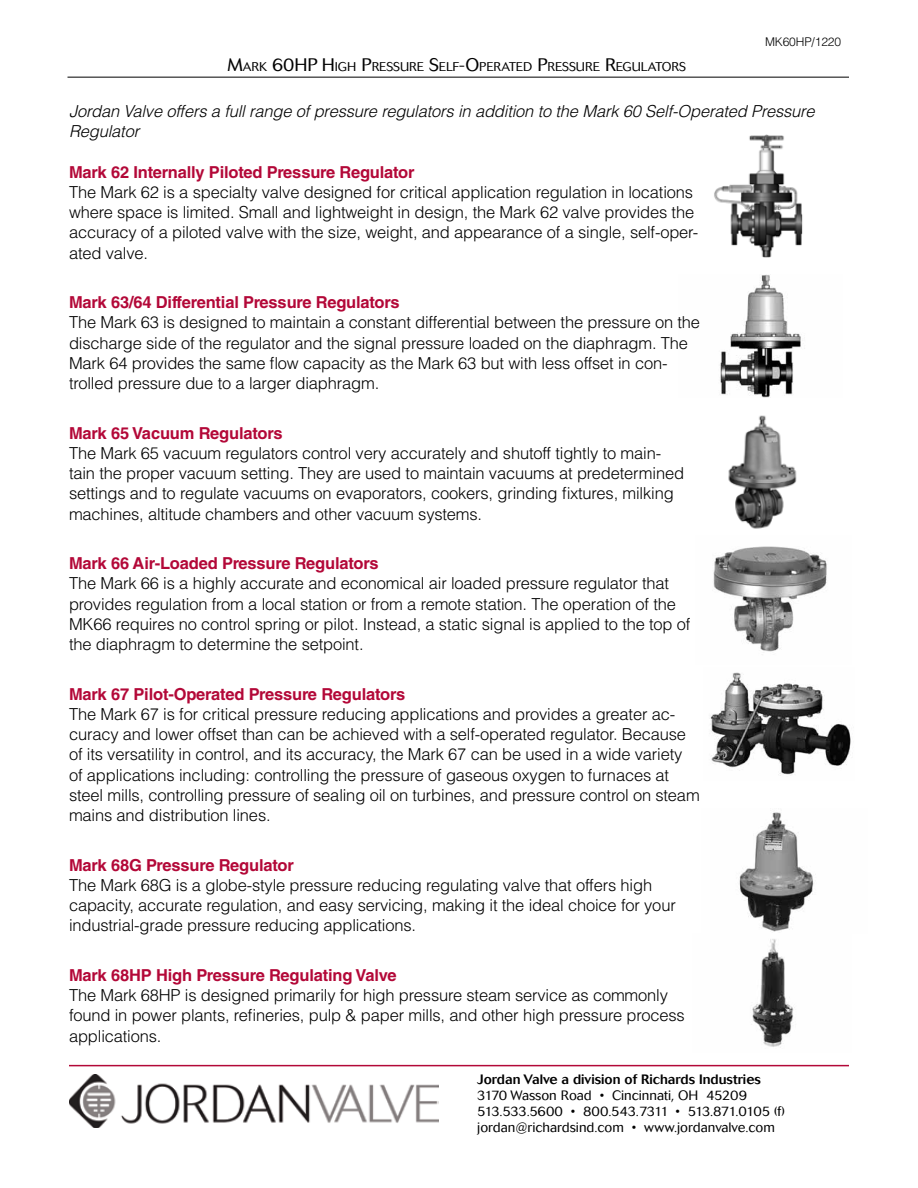
<style>
.page{position:relative;width:918px;height:1188px;background:#fff}
.page>*{position:absolute;margin:0;border:0;box-sizing:border-box;transform-origin:0 0}
.t1{font:300 16.5px/20.2px "Helvetica LT Std";letter-spacing:-.01em;color:#000}
.t2{font:700 16.5px "Helvetica LT Std";letter-spacing:-.01em;color:#b30838}
.t3{font:italic 300 16.5px/20.2px "Helvetica LT Std";letter-spacing:-.01em;color:#000}
.t4{font:300 13.5px/16.2px "Cosmos BQ";color:#000}
.t5{font:500 13.5px "Cosmos BQ";color:#000}
.t6{font:300 12.6px "Cosmos BQ";color:#000}
.t7{font:300 12px "Helvetica LT Std";letter-spacing:-.01em;color:#000}
.s1{font-size:18px}
</style>
<div class="page">
<img style="left:710px;top:672px;width:141px;height:103px">
<img style="left:713px;top:546px;width:114px;height:106px">
<img style="left:714px;top:135px;width:89px;height:123px">
<img style="left:720px;top:274px;width:85px;height:123px">
<hr style="left:69px;top:1065px;width:780px;height:1px;background:#b30838">
<hr style="left:68px;top:77px;width:781px;height:1px;background:#000">
<img style="left:728px;top:415px;width:69px;height:114px">
<img style="left:739px;top:812px;width:75px;height:120px">
<img style="left:752px;top:939px;width:42px;height:108px">
<img style="left:69px;top:1075px;width:369px;height:53px">
<p class="t6" style="left:227px;top:59px;width:460px"><span class="s1">M</span>ARK <span class="s1">60HP H</span>IGH <span class="s1">P</span>RESSURE <span class="s1">S</span>ELF<span class="s1">-O</span>PERATED <span class="s1">P</span>RESSURE <span class="s1">R</span>EGULATORS</p>
<p class="t7" style="left:765px;top:37px;width:78px">MK60HP/1220</p>
<p class="t3" style="left:69px;top:102px;width:747px">Jordan Valve offers a full range of pressure regulators in addition to the Mark 60 Self-Operated Pressure<br>Regulator</p>
<p class="t2" style="left:69px;top:166px;width:347px">Mark 62 Internally Piloted Pressure Regulator</p>
<p class="t1" style="left:69px;top:184px;width:631px">The Mark 62 is a specialty valve designed for critical application regulation in locations where space is limited. Small and lightweight in design, the Mark 62 valve provides the accuracy of a piloted valve with the size, weight, and appearance of a single, self-oper&shy;ated valve.</p>
<p class="t2" style="left:69px;top:296px;width:332px">Mark 63/64 Differential Pressure Regulators</p>
<p class="t1" style="left:69px;top:314px;width:633px">The Mark 63 is designed to maintain a constant differential between the pressure on the discharge side of the regulator and the signal pressure loaded on the diaphragm. The Mark 64 provides the same flow capacity as the Mark 63 but with less offset in con&shy;trolled pressure due to a larger diaphragm.</p>
<p class="t2" style="left:69px;top:427px;width:215px">Mark 65 Vacuum Regulators</p>
<p class="t1" style="left:69px;top:444px;width:617px">The Mark 65 vacuum regulators control very accurately and shutoff tightly to main&shy;tain the proper vacuum setting. They are used to maintain vacuums at predetermined settings and to regulate vacuums on evaporators, cookers, grinding fixtures, milking machines, altitude chambers and other vacuum systems.</p>
<p class="t2" style="left:69px;top:557px;width:311px">Mark 66 Air-Loaded Pressure Regulators</p>
<p class="t1" style="left:69px;top:575px;width:623px">The Mark 66 is a highly accurate and economical air loaded pressure regulator that provides regulation from a local station or from a remote station. The operation of the MK66 requires no control spring or pilot. Instead, a static signal is applied to the top of the diaphragm to determine the setpoint.</p>
<p class="t2" style="left:69px;top:688px;width:338px">Mark 67 Pilot-Operated Pressure Regulators</p>
<p class="t1" style="left:69px;top:705px;width:632px">The Mark 67 is for critical pressure reducing applications and provides a greater ac&shy;curacy and lower offset than can be achieved with a self-operated regulator. Because of its versatility in control, and its accuracy, the Mark 67 can be used in a wide variety of applications including: controlling the pressure of gaseous oxygen to furnaces at steel mills, controlling pressure of sealing oil on turbines, and pressure control on steam mains and distribution lines.</p>
<p class="t2" style="left:69px;top:858px;width:226px">Mark 68G Pressure Regulator</p>
<p class="t1" style="left:69px;top:876px;width:608px">The Mark 68G is a globe-style pressure reducing regulating valve that offers high capacity, accurate regulation, and easy servicing, making it the ideal choice for your industrial-grade pressure reducing applications.</p>
<p class="t2" style="left:69px;top:969px;width:329px">Mark 68HP High Pressure Regulating Valve</p>
<p class="t1" style="left:69px;top:987px;width:617px">The Mark 68HP is designed primarily for high pressure steam service as commonly found in power plants, refineries, pulp &amp; paper mills, and other high pressure process applications.</p>
<p class="t5" style="left:477px;top:1074px;width:285px">Jordan Valve a division of Richards Industries</p>
<p class="t4" style="left:477px;top:1088px;width:310px">3170 Wasson Road • Cincinnati, OH 45209<br>513.533.5600 • 800.543.7311 • 513.871.0105 (f) jordan@richardsind.com • www.jordanvalve.com</p>
</div>
